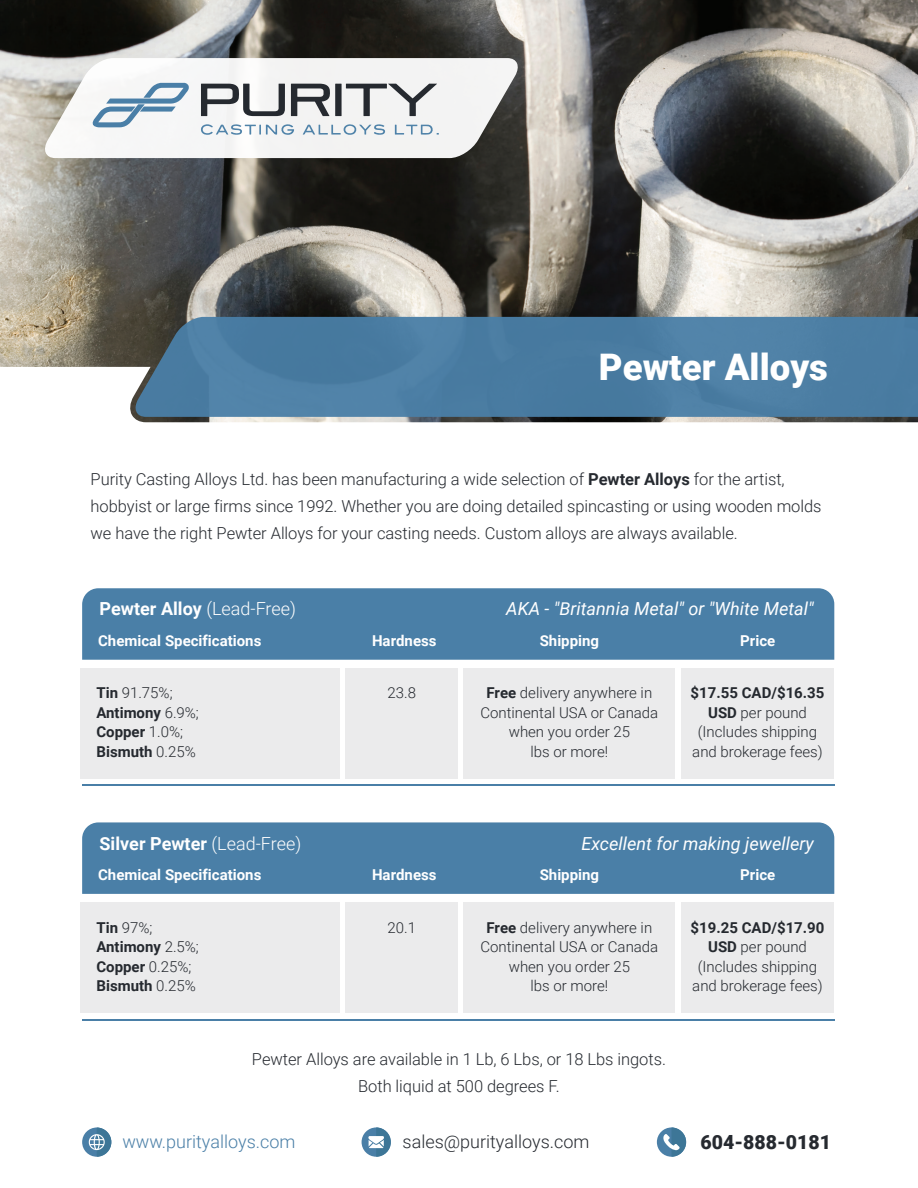
<style>
.page{position:relative;width:918px;height:1188px;background:#fff}
.page>*{position:absolute;margin:0;border:0;box-sizing:border-box;transform-origin:0 0}
.t1{font:900 36.6px "Roboto";color:#fff}
.t2{font:900 19.5px "Roboto";color:#262a30}
.t3{font:italic 18px "Roboto";color:#fff}
.t4{font:700 18px "Roboto";color:#fff}
.t5{font:300 18px "Roboto";color:#262a30}
.t6{font:300 18px "Roboto";color:#4a7fa7}
.t7{font:300 16.5px/27px "Roboto";letter-spacing:-.005em;color:#262a30;text-align:center}
.t8{font:300 15px/19.5px "Roboto";color:#25292f;text-align:center}
.t9{font:700 15px/19.5px "Roboto";color:#25292f}
.t10{font:700 15px "Roboto";color:#fff}
.s1{font-weight:700}
.s2{font-weight:300}
</style>
<div class="page">
<img style="left:0;top:0;width:918px;height:367px">
<svg style="left:45px;top:58px;width:473px;height:100px;fill:#f3f3f3"></svg>
<svg style="left:130px;top:392px;width:788px;height:219px"></svg>
<div style="left:136px;top:317px;width:782px;height:100px;background:#4a7ca2"></div>
<svg style="left:201px;top:84px;width:84px;height:32px"></svg>
<svg style="left:291px;top:84px;width:146px;height:32px"></svg>
<svg style="left:92px;top:83px;width:97px;height:44px"></svg>
<svg style="left:303px;top:124px;width:82px;height:11px"></svg>
<svg style="left:395px;top:125px;width:44px;height:10px"></svg>
<svg style="left:201px;top:124px;width:93px;height:11px"></svg>
<div style="left:657px;top:1127px;width:29px;height:30px;background:#4a7fa7;border-radius:50%"></div>
<svg style="left:663px;top:1127px;width:23px;height:30px"></svg>
<div style="left:362px;top:1127px;width:29px;height:30px;background:#4a7fa7;border-radius:50%"></div>
<svg style="left:368px;top:1127px;width:23px;height:30px"></svg>
<div style="left:82px;top:1128px;width:29px;height:29px;background:#4a7fa7;border-radius:50%"></div>
<svg style="left:89px;top:1128px;width:22px;height:29px"></svg>
<div style="left:82px;top:588px;width:752px;height:72px;background:#4a7fa7"></div>
<hr style="left:82px;top:785px;width:752px;height:1px;background:#4a7fa7">
<div style="left:81px;top:668px;width:259px;height:111px;background:#ebebec"></div>
<div style="left:345px;top:668px;width:113px;height:111px;background:#ebebec"></div>
<div style="left:463px;top:668px;width:212px;height:111px;background:#ebebec"></div>
<div style="left:681px;top:668px;width:153px;height:111px;background:#ebebec"></div>
<div style="left:82px;top:822px;width:752px;height:72px;background:#4a7fa7"></div>
<hr style="left:82px;top:1019px;width:752px;height:1px;background:#4a7fa7">
<div style="left:81px;top:902px;width:259px;height:111px;background:#ebebec"></div>
<div style="left:345px;top:902px;width:113px;height:111px;background:#ebebec"></div>
<div style="left:463px;top:902px;width:212px;height:111px;background:#ebebec"></div>
<div style="left:681px;top:902px;width:153px;height:111px;background:#ebebec"></div>
<h1 class="t1" style="left:599px;top:342px;width:231px">Pewter Alloys</h1>
<p class="t7" style="left:91px;top:465px;width:732px;text-align:left">Purity Casting Alloys Ltd. has been manufacturing a wide selection of <span class="s1">Pewter Alloys</span> for the artist, hobbyist or large firms since 1992. Whether you are doing detailed spincasting or using wooden molds we have the right Pewter Alloys for your casting needs. Custom alloys are always available.</p>
<p class="t4" style="left:100px;top:596px;width:198px">Pewter Alloy <span class="s2">(Lead-Free)</span></p>
<p class="t3" style="left:506px;top:596px;width:309px">AKA - "Britannia Metal" or "White Metal"</p>
<p class="t10" style="left:98px;top:630px;width:165px">Chemical Specifications</p>
<p class="t10" style="left:372px;top:630px;width:66px">Hardness</p>
<p class="t10" style="left:540px;top:630px;width:61px">Shipping</p>
<p class="t10" style="left:740px;top:630px;width:37px">Price</p>
<p class="t9" style="left:96px;top:683px;width:104px">Tin <span class="s2">91.75%;<br></span>Antimony <span class="s2">6.9%;<br></span>Copper <span class="s2">1.0%;<br></span>Bismuth <span class="s2">0.25%</span></p>
<p class="t8" style="left:388px;top:683px;width:30px">23.8</p>
<p class="t8" style="left:480px;top:683px;width:179px"><span class="s1">Free</span> delivery anywhere in<br>Continental USA or Canada when you order 25<br>lbs or more!</p>
<p class="t8" style="left:691px;top:683px;width:135px"><span class="s1">$17.55 CAD/$16.35<br>USD</span> per pound (Includes shipping and brokerage fees)</p>
<p class="t4" style="left:100px;top:831px;width:203px">Silver Pewter <span class="s2">(Lead-Free)</span></p>
<p class="t3" style="left:581px;top:831px;width:234px">Excellent for making jewellery</p>
<p class="t10" style="left:98px;top:864px;width:165px">Chemical Specifications</p>
<p class="t10" style="left:372px;top:864px;width:66px">Hardness</p>
<p class="t10" style="left:540px;top:864px;width:61px">Shipping</p>
<p class="t10" style="left:740px;top:864px;width:37px">Price</p>
<p class="t9" style="left:96px;top:917px;width:104px">Tin <span class="s2">97%;<br></span>Antimony <span class="s2">2.5%;<br></span>Copper <span class="s2">0.25%;<br></span>Bismuth <span class="s2">0.25%</span></p>
<p class="t8" style="left:388px;top:917px;width:30px">20.1</p>
<p class="t8" style="left:480px;top:917px;width:179px"><span class="s1">Free</span> delivery anywhere in<br>Continental USA or Canada when you order 25<br>lbs or more!</p>
<p class="t8" style="left:691px;top:917px;width:135px"><span class="s1">$19.25 CAD/$17.90<br>USD</span> per pound (Includes shipping and brokerage fees)</p>
<p class="t7" style="left:252px;top:1045px;width:416px">Pewter Alloys are available in 1 Lb, 6 Lbs, or 18 Lbs ingots.<br>Both liquid at 500 degrees F.</p>
<p class="t5" style="left:403px;top:1129px;width:188px">sales@purityalloys.com</p>
<p class="t2" style="left:701px;top:1129px;width:132px">604-888-0181</p>
<p class="t6" style="left:122px;top:1129px;width:175px">www.purityalloys.com</p>
</div>
